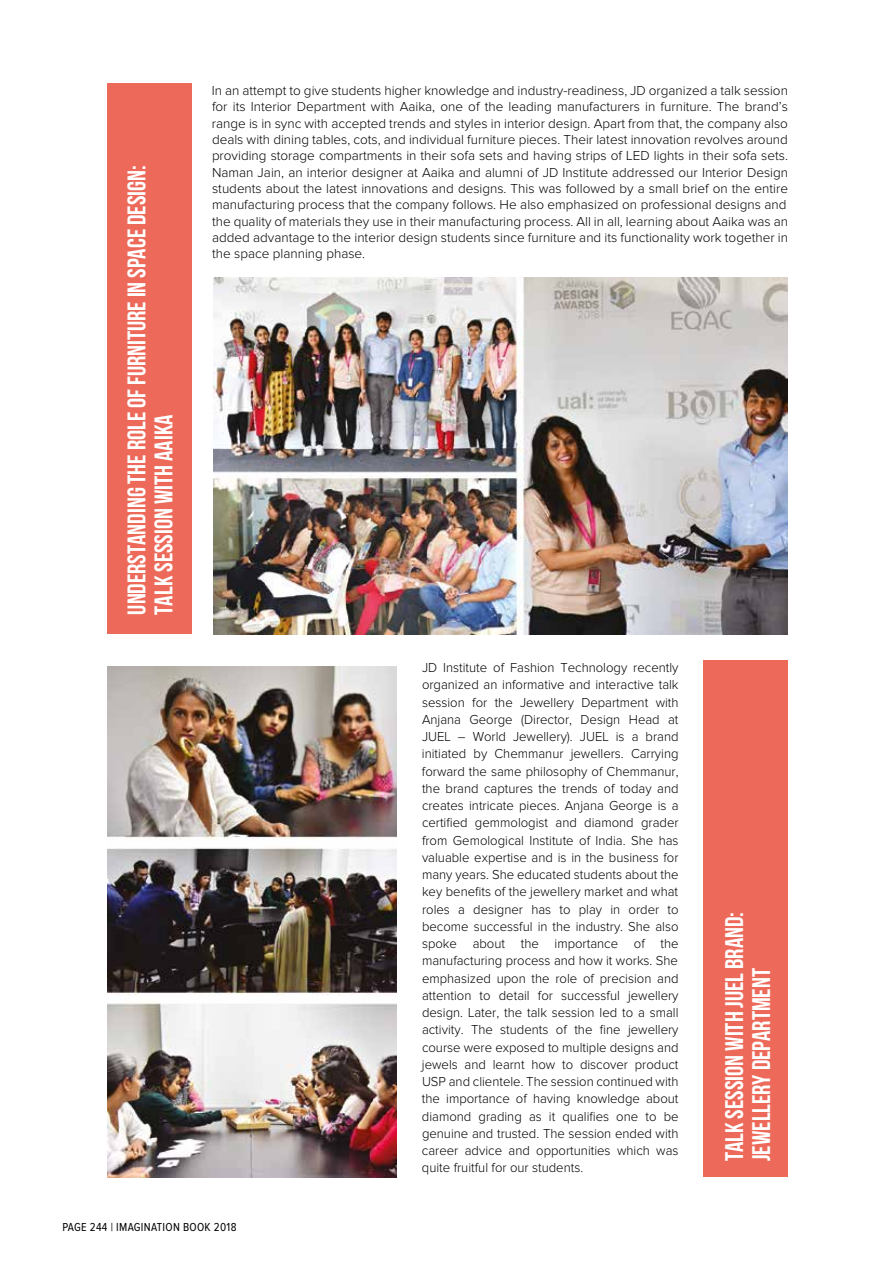
<style>
.page{position:relative;width:893px;height:1263px;background:#fff}
.page>*{position:absolute;margin:0;border:0;box-sizing:border-box;transform-origin:0 0}
.t1{font:25.5px/27px "Bebas Neue";color:#fff}
.t2{font:300 13.5px/17.2px "Proxima Nova";color:#000}
.t3{font:12px "Proxima Nova Cond";letter-spacing:.025em;color:#000}
</style>
<div class="page">
<div style="left:107px;top:84px;width:85px;height:550px;background:#ed6a5b"></div>
<div style="left:703px;top:660px;width:85px;height:517px;background:#ed6a5b"></div>
<img style="left:213px;top:277px;width:574px;height:357px">
<img style="left:108px;top:667px;width:289px;height:510px">
<h1 class="t1" style="left:123px;top:615px;width:451px;rotate:-90deg">Understanding the role of furniture in space design:<br>Talk Session with Aaika</h1>
<p class="t2" style="left:212px;top:83px;width:578px;line-height:16.4px">In an attempt to give students higher knowledge and industry-readiness, JD organized a talk session for its Interior Department with Aaika, one of the leading manufacturers in furniture. The brand’s range is in sync with accepted trends and styles in interior design. Apart from that, the company also deals with dining tables, cots, and individual furniture pieces. Their latest innovation revolves around providing storage compartments in their sofa sets and having strips of LED lights in their sofa sets.<br>Naman Jain, an interior designer at Aaika and alumni of JD Institute addressed our Interior Design students about the latest innovations and designs. This was followed by a small brief on the entire manufacturing process that the company follows. He also emphasized on professional designs and the quality of materials they use in their manufacturing process. All in all, learning about Aaika was an added advantage to the interior design students since furniture and its functionality work together in the space planning phase.</p>
<p class="t2" style="left:422px;top:659px;width:258px;text-align:justify">JD Institute of Fashion Technology recently organized an informative and interactive talk session for the Jewellery Department with Anjana George (Director, Design Head at JUEL – World Jewellery). JUEL is a brand initiated by Chemmanur jewellers. Carrying forward the same philosophy of Chemmanur, the brand captures the trends of today and creates intricate pieces. Anjana George is a certified gemmologist and diamond grader from Gemological Institute of India. She has valuable expertise and is in the business for many years. She educated students about the key benefits of the jewellery market and what roles a designer has to play in order to become successful in the industry. She also spoke about the importance of the manufacturing process and how it works. She emphasized upon the role of precision and attention to detail for successful jewellery design. Later, the talk session led to a small activity. The students of the fine jewellery course were exposed to multiple designs and jewels and learnt how to discover product USP and clientele. The session continued with the importance of having knowledge about diamond grading as it qualifies one to be genuine and trusted. The session ended with career advice and opportunities which was quite fruitful for our students.</p>
<h1 class="t1" style="left:720px;top:1161px;width:251px;rotate:-90deg">Talk Session with JUEL Brand:<br>Jewellery Department</h1>
<p class="t3" style="left:62px;top:1222px;width:176px">PAGE 244 | IMAGINATION BOOK 2018</p>
</div>
